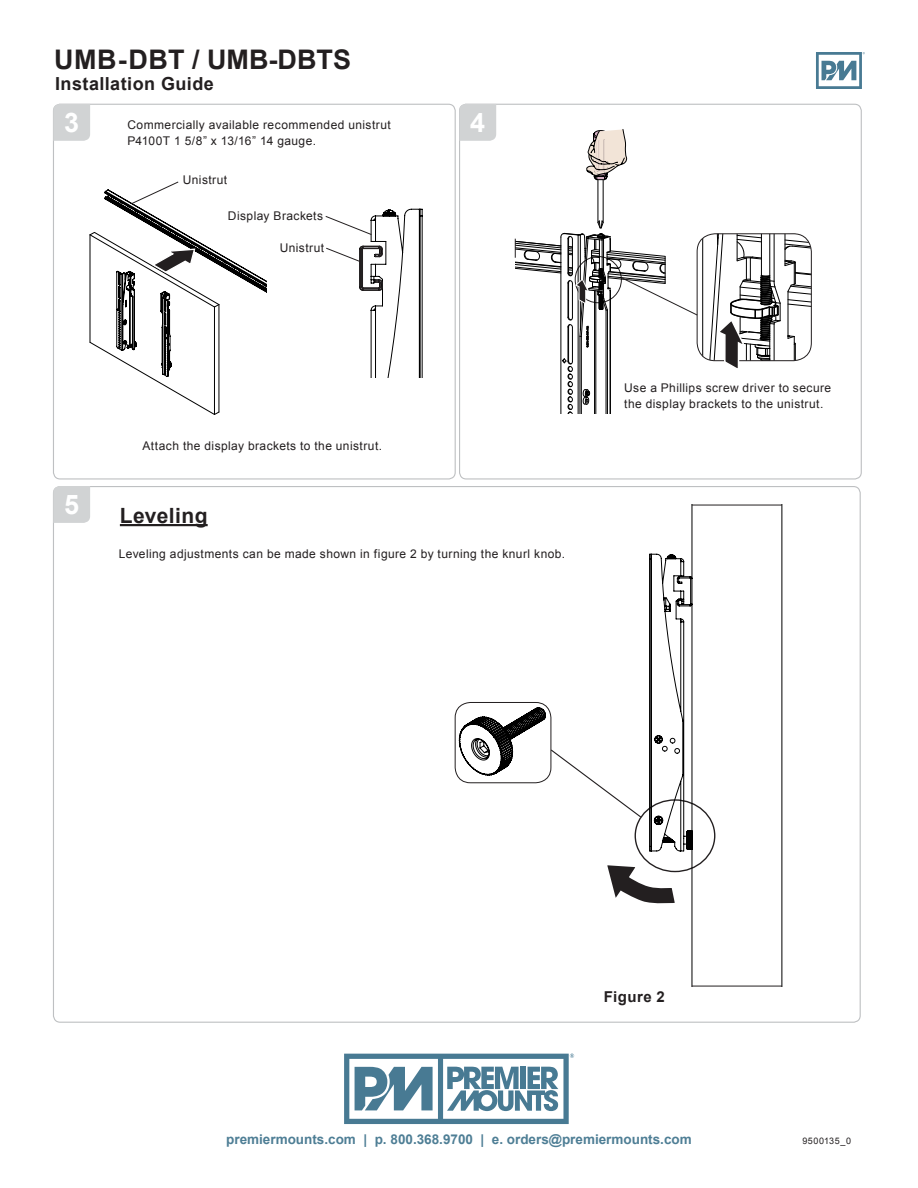
<style>
.page{position:relative;width:918px;height:1188px;background:#fff}
.page>*{position:absolute;margin:0;border:0;box-sizing:border-box;transform-origin:0 0}
.t1{font:700 27px "Arial";color:#231f20}
.t2{font:700 27px "Arial";color:#fff}
.t3{font:700 21px "Arial";letter-spacing:.02em;color:#231f20}
.t4{font:700 18px "Arial";letter-spacing:.025em;color:#231f20}
.t5{font:700 15px "Arial";letter-spacing:.03em;color:#231f20}
.t6{font:700 13.5px "Arial";color:#4e7e95}
.t7{font:12px/16.5px "Arial";letter-spacing:.035em;color:#231f20}
.t8{font:9px "Arial";letter-spacing:.055em;color:#231f20}
</style>
<div class="page">
<svg style="left:325px;top:209px;width:98px;height:169px"></svg>
<svg style="left:515px;top:129px;width:296px;height:285px"></svg>
<svg style="left:90px;top:181px;width:177px;height:234px"></svg>
<hr style="left:120px;top:524px;width:88px;height:2px;background:#231f20">
<svg style="left:607px;top:862px;width:42px;height:41px"></svg>
<svg style="left:649px;top:505px;width:133px;height:481px"></svg>
<hr style="left:692px;top:505px;width:90px;height:1px;background:#231f20">
<hr style="left:692px;top:986px;width:90px;height:1px;background:#231f20">
<div style="left:455px;top:702px;width:96px;height:81px;border:1px solid #231f20;border-radius:15px"></div>
<svg style="left:459px;top:708px;width:183px;height:111px"></svg>
<svg style="left:53px;top:104px;width:37px;height:37px"></svg>
<svg style="left:53px;top:486px;width:37px;height:37px"></svg>
<svg style="left:459px;top:104px;width:37px;height:37px"></svg>
<svg style="left:344px;top:1054px;width:230px;height:70px"></svg>
<svg style="left:816px;top:52px;width:49px;height:37px"></svg>
<h1 class="t1" style="left:54px;top:42px;width:299px">UMB-DBT / UMB-DBTS</h1>
<h3 class="t4" style="left:55px;top:72px;width:160px">Installation Guide</h3>
<h1 class="t2" style="left:64px;top:104px;width:17px">3</h1>
<p class="t7" style="left:127px;top:116px;width:265px">Commercially available recommended unistrut<br>P4100T 1 5/8” x 13/16” 14 gauge.</p>
<p class="t7" style="left:183px;top:172px;width:46px">Unistrut</p>
<p class="t7" style="left:228px;top:208px;width:97px">Display Brackets</p>
<p class="t7" style="left:280px;top:239px;width:46px">Unistrut</p>
<h1 class="t2" style="left:64px;top:486px;width:17px">5</h1>
<p class="t7" style="left:143px;top:438px;width:241px">Attach the display brackets to the unistrut.</p>
<h2 class="t3" style="left:120px;top:502px;width:89px">Leveling</h2>
<h1 class="t2" style="left:470px;top:104px;width:17px">4</h1>
<p class="t7" style="left:119px;top:545px;width:448px">Leveling adjustments can be made shown in figure 2 by turning the knurl knob.</p>
<p class="t7" style="left:624px;top:379px;width:208px">Use a Phillips screw driver to secure the display brackets to the unistrut.</p>
<p class="t5" style="left:604px;top:987px;width:63px">Figure 2</p>
<p class="t6" style="left:226px;top:1131px;width:467px">premiermounts.com | p. 800.368.9700 | e. orders@premiermounts.com</p>
<p class="t8" style="left:802px;top:1135px;width:50px">9500135_0</p>
</div>
